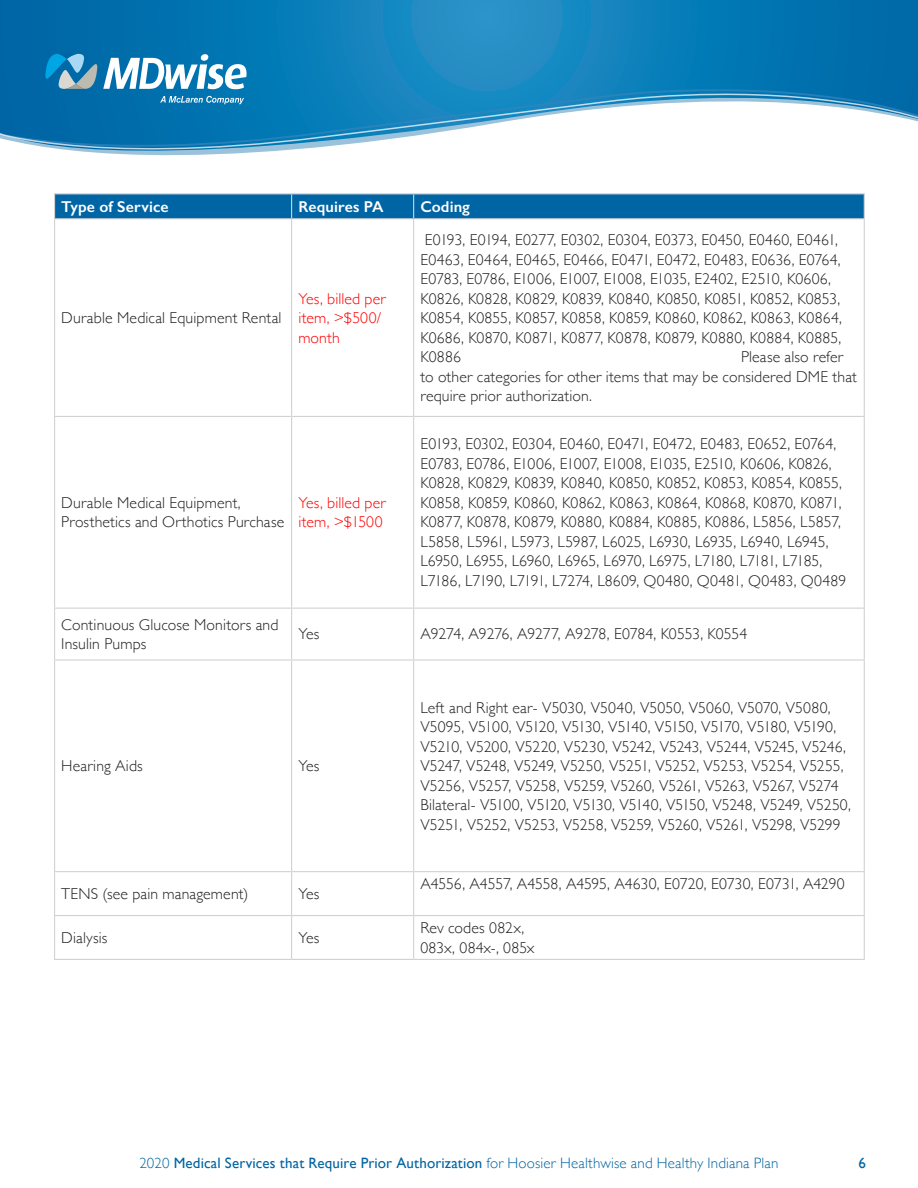
<style>
.page{position:relative;width:918px;height:1188px;background:#fff}
.page>*{position:absolute;margin:0;border:0;box-sizing:border-box;transform-origin:0 0}
.t1{font:300 15.75px/19.5px "Gill Sans";letter-spacing:.005em;color:#231f20}
.t2{font:300 15.75px/19.5px "Gill Sans";letter-spacing:.01em;color:#f00}
.t3{font:600 15.75px "Gill Sans";letter-spacing:.005em;color:#fff}
.t4{font:300 15px "Gill Sans";letter-spacing:.01em;color:#0065a4}
.t5{font:15px "Gill Sans";color:#0065a4}
.s1{font-weight:400}
</style>
<div class="page">
<svg style="left:0;top:0;width:918px;height:156px;background:#1982ba"></svg>
<svg style="left:0;top:87px;width:918px;height:5px;background:#0a7ab5"></svg>
<svg style="left:0;top:92px;width:918px;height:59px"></svg>
<svg style="left:160px;top:96px;width:84px;height:8px"></svg>
<svg style="left:45px;top:54px;width:202px;height:35px"></svg>
<hr style="left:54px;top:219px;width:1px;height:197px;background:#d1d2d4">
<hr style="left:291px;top:219px;width:1px;height:197px;background:#d1d2d4">
<hr style="left:413px;top:219px;width:1px;height:197px;background:#d1d2d4">
<hr style="left:864px;top:219px;width:1px;height:197px;background:#d1d2d4">
<hr style="left:54px;top:416px;width:238px;height:1px;background:#d1d2d4">
<hr style="left:54px;top:417px;width:1px;height:191px;background:#d1d2d4">
<hr style="left:292px;top:416px;width:122px;height:1px;background:#d1d2d4">
<hr style="left:291px;top:417px;width:1px;height:191px;background:#d1d2d4">
<hr style="left:414px;top:416px;width:451px;height:1px;background:#d1d2d4">
<hr style="left:413px;top:417px;width:1px;height:191px;background:#d1d2d4">
<hr style="left:864px;top:417px;width:1px;height:191px;background:#d1d2d4">
<hr style="left:54px;top:608px;width:238px;height:1px;background:#d1d2d4">
<hr style="left:54px;top:609px;width:1px;height:50px;background:#d1d2d4">
<hr style="left:292px;top:608px;width:122px;height:1px;background:#d1d2d4">
<hr style="left:291px;top:609px;width:1px;height:50px;background:#d1d2d4">
<hr style="left:414px;top:608px;width:451px;height:1px;background:#d1d2d4">
<hr style="left:413px;top:609px;width:1px;height:50px;background:#d1d2d4">
<hr style="left:864px;top:609px;width:1px;height:50px;background:#d1d2d4">
<hr style="left:54px;top:659px;width:238px;height:2px;background:#d1d2d4">
<hr style="left:54px;top:661px;width:1px;height:210px;background:#d1d2d4">
<hr style="left:292px;top:659px;width:122px;height:2px;background:#d1d2d4">
<hr style="left:291px;top:661px;width:1px;height:210px;background:#d1d2d4">
<hr style="left:414px;top:659px;width:451px;height:2px;background:#d1d2d4">
<hr style="left:413px;top:661px;width:1px;height:210px;background:#d1d2d4">
<hr style="left:864px;top:661px;width:1px;height:210px;background:#d1d2d4">
<hr style="left:54px;top:871px;width:238px;height:1px;background:#d1d2d4">
<hr style="left:54px;top:872px;width:1px;height:43px;background:#d1d2d4">
<hr style="left:292px;top:871px;width:122px;height:1px;background:#d1d2d4">
<hr style="left:291px;top:872px;width:1px;height:43px;background:#d1d2d4">
<hr style="left:414px;top:871px;width:451px;height:1px;background:#d1d2d4">
<hr style="left:413px;top:872px;width:1px;height:43px;background:#d1d2d4">
<hr style="left:864px;top:872px;width:1px;height:43px;background:#d1d2d4">
<hr style="left:54px;top:915px;width:238px;height:1px;background:#d1d2d4">
<hr style="left:54px;top:916px;width:1px;height:43px;background:#d1d2d4">
<hr style="left:292px;top:915px;width:122px;height:1px;background:#d1d2d4">
<hr style="left:291px;top:916px;width:1px;height:43px;background:#d1d2d4">
<hr style="left:414px;top:915px;width:451px;height:1px;background:#d1d2d4">
<hr style="left:413px;top:916px;width:1px;height:43px;background:#d1d2d4">
<hr style="left:864px;top:916px;width:1px;height:43px;background:#d1d2d4">
<hr style="left:54px;top:959px;width:238px;height:1px;background:#d1d2d4">
<hr style="left:292px;top:959px;width:122px;height:1px;background:#d1d2d4">
<hr style="left:414px;top:959px;width:451px;height:1px;background:#d1d2d4">
<hr style="left:54px;top:193px;width:238px;height:1px;background:#d1d2d4">
<hr style="left:292px;top:193px;width:122px;height:1px;background:#d1d2d4">
<hr style="left:414px;top:193px;width:451px;height:1px;background:#d1d2d4">
<div style="left:54px;top:194px;width:811px;height:24px;background:#0065a4"></div>
<hr style="left:54px;top:218px;width:238px;height:1px;background:#d1d2d4">
<hr style="left:292px;top:218px;width:122px;height:1px;background:#d1d2d4">
<hr style="left:414px;top:218px;width:451px;height:1px;background:#d1d2d4">
<p class="t3" style="left:61px;top:197px;width:109px">Type of Service</p>
<p class="t3" style="left:298px;top:197px;width:87px">Requires PA</p>
<p class="t3" style="left:420px;top:197px;width:51px">Coding</p>
<p class="t1" style="left:61px;top:307px;width:222px">Durable Medical Equipment Rental</p>
<p class="t2" style="left:298px;top:288px;width:89px">Yes, billed per item, &gt;$500/ month</p>
<p class="t1" style="left:61px;top:492px;width:224px">Durable Medical Equipment,<br>Prosthetics and Orthotics Purchase</p>
<p class="t2" style="left:298px;top:492px;width:89px">Yes, billed per item, &gt;$1500</p>
<p class="t1" style="left:420px;top:229px;width:423px">E0193, E0194, E0277, E0302, E0304, E0373, E0450, E0460, E0461, E0463, E0464, E0465, E0466, E0471, E0472, E0483, E0636, E0764, E0783, E0786, E1006, E1007, E1008, E1035, E2402, E2510, K0606, K0826, K0828, K0829, K0839, K0840, K0850, K0851, K0852, K0853, K0854, K0855, K0857, K0858, K0859, K0860, K0862, K0863, K0864, K0686, K0870, K0871, K0877, K0878, K0879, K0880, K0884, K0885, K0886</p>
<p class="t1" style="left:420px;top:346px;width:438px;text-indent:321px">Please also refer to other categories for other items that may be considered DME that require prior authorization.</p>
<p class="t1" style="left:420px;top:434px;width:428px">E0193, E0302, E0304, E0460, E0471, E0472, E0483, E0652, E0764, E0783, E0786, E1006, E1007, E1008, E1035, E2510, K0606, K0826, K0828, K0829, K0839, K0840, K0850, K0852, K0853, K0854, K0855, K0858, K0859, K0860, K0862, K0863, K0864, K0868, K0870, K0871, K0877, K0878, K0879, K0880, K0884, K0885, K0886, L5856, L5857, L5858, L5961, L5973, L5987, L6025, L6930, L6935, L6940, L6945, L6950, L6955, L6960, L6965, L6970, L6975, L7180, L7181, L7185, L7186, L7190, L7191, L7274, L8609, Q0480, Q0481, Q0483, Q0489</p>
<p class="t1" style="left:61px;top:614px;width:219px">Continuous Glucose Monitors and<br>Insulin Pumps</p>
<p class="t1" style="left:298px;top:624px;width:23px">Yes</p>
<p class="t1" style="left:420px;top:624px;width:329px">A9274, A9276, A9277, A9278, E0784, K0553, K0554</p>
<p class="t1" style="left:61px;top:756px;width:83px">Hearing Aids</p>
<p class="t1" style="left:298px;top:756px;width:23px">Yes</p>
<p class="t1" style="left:61px;top:883px;width:189px">TENS (see pain management)</p>
<p class="t1" style="left:298px;top:883px;width:23px">Yes</p>
<p class="t1" style="left:420px;top:697px;width:432px">Left and Right ear- V5030, V5040, V5050, V5060, V5070, V5080, V5095, V5100, V5120, V5130, V5140, V5150, V5170, V5180, V5190, V5210, V5200, V5220, V5230, V5242, V5243, V5244, V5245, V5246, V5247, V5248, V5249, V5250, V5251, V5252, V5253, V5254, V5255, V5256, V5257, V5258, V5259, V5260, V5261, V5263, V5267, V5274<br>Bilateral- V5100, V5120, V5130, V5140, V5150, V5248, V5249, V5250, V5251, V5252, V5253, V5258, V5259, V5260, V5261, V5298, V5299</p>
<p class="t1" style="left:420px;top:874px;width:426px">A4556, A4557, A4558, A4595, A4630, E0720, E0730, E0731, A4290</p>
<p class="t1" style="left:61px;top:927px;width:48px">Dialysis</p>
<p class="t1" style="left:298px;top:927px;width:23px">Yes</p>
<p class="t1" style="left:420px;top:918px;width:116px">Rev codes 082x,<br>083x, 084x-, 085x</p>
<p class="t4" style="left:139px;top:1151px;width:641px">2020 <span class="s1">Medical Services that Require Prior Authorization</span> for Hoosier Healthwise and Healthy Indiana Plan</p>
<p class="t5" style="left:859px;top:1154px;width:9px">6</p>
</div>
